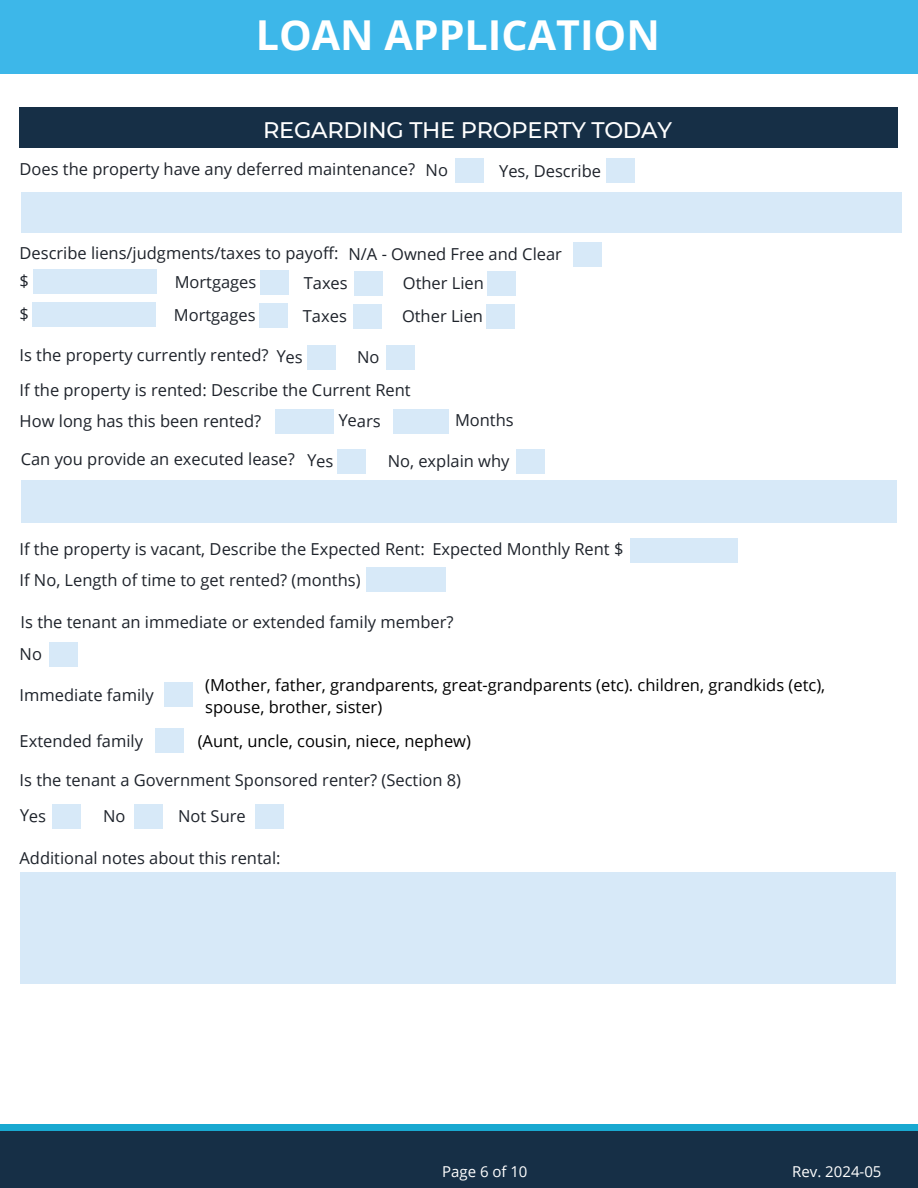
<style>
.page{position:relative;width:918px;height:1188px;background:#fff}
.page>*{position:absolute;margin:0;border:0;box-sizing:border-box;transform-origin:0 0}
.t1{font:700 41.25px "Open Sans";color:#fff}
.t2{font:500 22.5px "Montserrat";letter-spacing:-.01em;color:#fff}
.t3{font:16.5px "Open Sans";color:#1e232b}
.t4{font:16.5px/22.5px "Open Sans";color:#000}
.t5{font:15px "Open Sans";color:#fff}
</style>
<div class="page">
<div style="left:0;top:1125px;width:918px;height:13px;background:#19a9d1"></div>
<div style="left:0;top:1131px;width:918px;height:57px;background:#162f46"></div>
<div style="left:0;top:0;width:918px;height:73px;background:#3db7e9"></div>
<div style="left:33px;top:269px;width:124px;height:24px;background:#d7e9f8"></div>
<div style="left:20px;top:108px;width:878px;height:40px;background:#162f46"></div>
<div style="left:21px;top:192px;width:881px;height:40px;background:#d7e9f8"></div>
<div style="left:606px;top:158px;width:29px;height:25px;background:#d7e9f8"></div>
<div style="left:455px;top:158px;width:29px;height:25px;background:#d7e9f8"></div>
<div style="left:573px;top:243px;width:28px;height:24px;background:#d7e9f8"></div>
<div style="left:260px;top:270px;width:29px;height:25px;background:#d7e9f8"></div>
<div style="left:355px;top:272px;width:28px;height:24px;background:#d7e9f8"></div>
<div style="left:487px;top:272px;width:28px;height:24px;background:#d7e9f8"></div>
<div style="left:32px;top:302px;width:124px;height:24px;background:#d7e9f8"></div>
<div style="left:260px;top:303px;width:28px;height:25px;background:#d7e9f8"></div>
<div style="left:354px;top:305px;width:28px;height:24px;background:#d7e9f8"></div>
<div style="left:486px;top:305px;width:28px;height:24px;background:#d7e9f8"></div>
<div style="left:307px;top:345px;width:28px;height:25px;background:#d7e9f8"></div>
<div style="left:387px;top:345px;width:28px;height:25px;background:#d7e9f8"></div>
<div style="left:275px;top:409px;width:58px;height:24px;background:#d7e9f8"></div>
<div style="left:393px;top:409px;width:55px;height:24px;background:#d7e9f8"></div>
<div style="left:338px;top:449px;width:28px;height:25px;background:#d7e9f8"></div>
<div style="left:516px;top:449px;width:28px;height:25px;background:#d7e9f8"></div>
<div style="left:22px;top:480px;width:875px;height:43px;background:#d7e9f8"></div>
<div style="left:630px;top:538px;width:108px;height:24px;background:#d7e9f8"></div>
<div style="left:366px;top:567px;width:79px;height:24px;background:#d7e9f8"></div>
<div style="left:49px;top:642px;width:29px;height:25px;background:#d7e9f8"></div>
<div style="left:164px;top:682px;width:28px;height:25px;background:#d7e9f8"></div>
<div style="left:155px;top:728px;width:28px;height:25px;background:#d7e9f8"></div>
<div style="left:53px;top:804px;width:28px;height:25px;background:#d7e9f8"></div>
<div style="left:134px;top:804px;width:28px;height:25px;background:#d7e9f8"></div>
<div style="left:256px;top:804px;width:28px;height:25px;background:#d7e9f8"></div>
<div style="left:21px;top:872px;width:875px;height:112px;background:#d7e9f8"></div>
<p class="t1" style="left:256px;top:6px;width:406px">LOAN APPLICATION</p>
<p class="t2" style="left:263px;top:116px;width:410px">REGARDING THE PROPERTY TODAY</p>
<p class="t3" style="left:20px;top:157px;width:397px">Does the property have any deferred maintenance?</p>
<p class="t3" style="left:426px;top:159px;width:24px">No</p>
<p class="t3" style="left:499px;top:159px;width:103px">Yes, Describe</p>
<p class="t3" style="left:20px;top:241px;width:321px">Describe liens/judgments/taxes to payoff:</p>
<p class="t3" style="left:349px;top:242px;width:215px">N/A - Owned Free and Clear</p>
<p class="t3" style="left:175px;top:270px;width:83px">Mortgages</p>
<p class="t3" style="left:304px;top:271px;width:46px">Taxes</p>
<p class="t3" style="left:403px;top:271px;width:83px">Other Lien</p>
<p class="t3" style="left:20px;top:302px;width:11px">$</p>
<p class="t3" style="left:174px;top:303px;width:83px">Mortgages</p>
<p class="t3" style="left:303px;top:304px;width:46px">Taxes</p>
<p class="t3" style="left:402px;top:304px;width:83px">Other Lien</p>
<p class="t3" style="left:20px;top:343px;width:251px">Is the property currently rented?</p>
<p class="t3" style="left:357px;top:345px;width:24px">No</p>
<p class="t3" style="left:20px;top:378px;width:393px">If the property is rented: Describe the Current Rent</p>
<p class="t3" style="left:20px;top:409px;width:243px">How long has this been rented?</p>
<p class="t3" style="left:339px;top:409px;width:44px;rotate:1deg">Years</p>
<p class="t3" style="left:455px;top:409px;width:60px">Months</p>
<p class="t3" style="left:21px;top:448px;width:276px">Can you provide an executed lease?</p>
<p class="t3" style="left:388px;top:449px;width:123px">No, explain why</p>
<p class="t3" style="left:20px;top:269px;width:11px">$</p>
<p class="t3" style="left:20px;top:538px;width:407px">If the property is vacant, Describe the Expected Rent:</p>
<p class="t3" style="left:432px;top:537px;width:193px">Expected Monthly Rent $</p>
<p class="t3" style="left:20px;top:568px;width:343px">If No, Length of time to get rented? (months)</p>
<p class="t3" style="left:21px;top:610px;width:434px">Is the tenant an immediate or extended family member?</p>
<p class="t3" style="left:20px;top:642px;width:24px">No</p>
<p class="t3" style="left:20px;top:684px;width:135px">Immediate family</p>
<p class="t4" style="left:205px;top:673px;width:622px">(Mother, father, grandparents, great-grandparents (etc). children, grandkids (etc), spouse, brother, sister)</p>
<p class="t3" style="left:20px;top:730px;width:125px">Extended family</p>
<p class="t4" style="left:198px;top:730px;width:275px">(Aunt, uncle, cousin, niece, nephew)</p>
<p class="t3" style="left:20px;top:769px;width:443px">Is the tenant a Government Sponsored renter? (Section 8)</p>
<p class="t3" style="left:103px;top:804px;width:24px">No</p>
<p class="t3" style="left:178px;top:804px;width:69px">Not Sure</p>
<p class="t3" style="left:20px;top:846px;width:263px">Additional notes about this rental:</p>
<p class="t5" style="left:442px;top:1161px;width:87px">Page 6 of 10</p>
<p class="t5" style="left:792px;top:1161px;width:91px">Rev. 2024-05</p>
</div>
